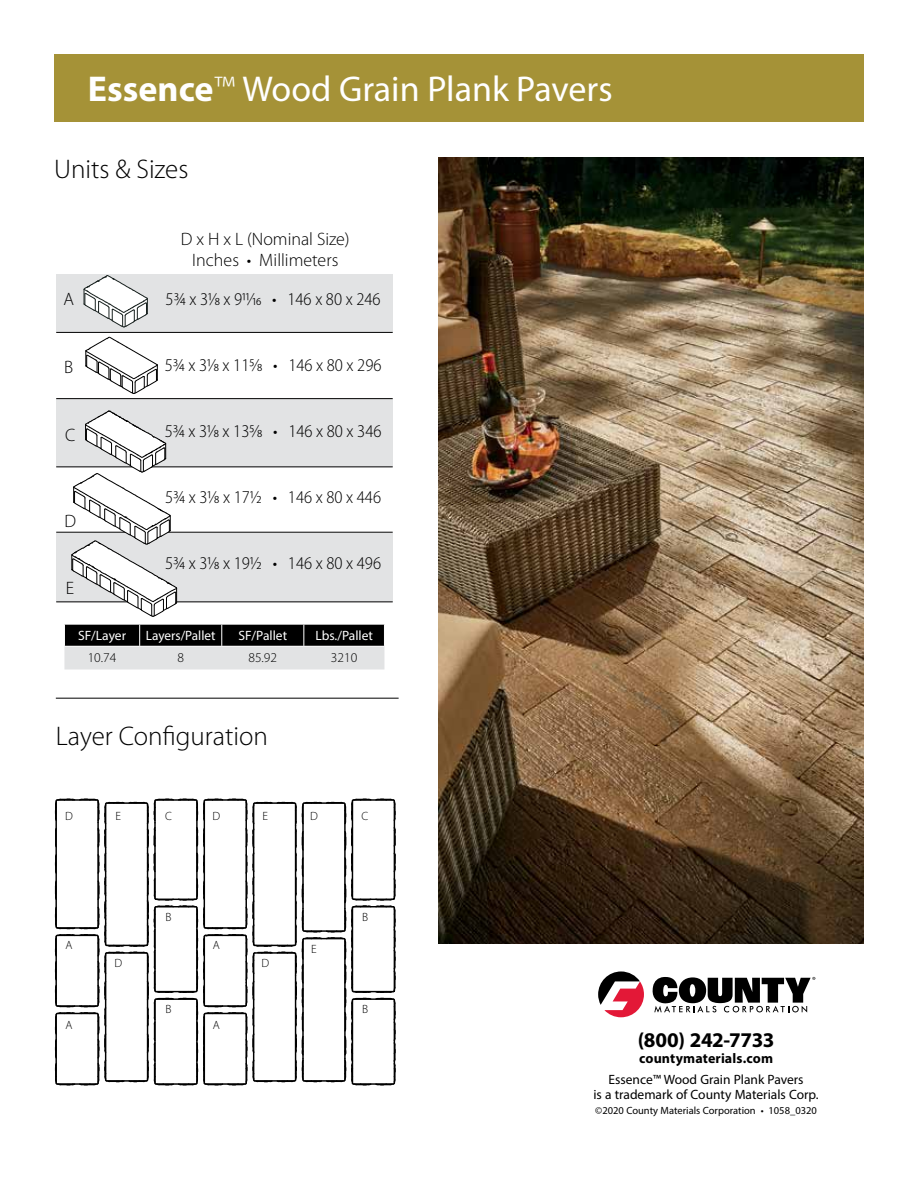
<style>
.page{position:relative;width:918px;height:1188px;background:#fff}
.page>*{position:absolute;margin:0;border:0;box-sizing:border-box;transform-origin:0 0}
.t1{font:36px "Myriad Pro";color:#fff}
.t2{font:300 27px "Myriad Pro";color:#000}
.t3{font:700 21px "Myriad Pro";letter-spacing:-.015em;color:#000}
.t4{font:300 semi-condensed 18px "Myriad Pro";color:#000}
.t5{font:300 18px/21.6px "Myriad Pro";color:#000;text-align:center}
.t6{font:700 13.95px "Myriad Pro";letter-spacing:.01em;color:#000}
.t7{font:13.5px/15px "Myriad Pro";color:#000;text-align:center}
.t8{font:13.5px "Myriad Pro";color:#fff}
.t9{font:300 13.5px "Myriad Pro";color:#000}
.t10{font:300 12px "Myriad Pro";color:#000}
.t11{font:10.5px "Myriad Pro";color:#000}
.s1{font-weight:700}
.s2{font-weight:300}
</style>
<div class="page">
<div style="left:54px;top:54px;width:810px;height:68px;background:#a59237"></div>
<svg style="left:598px;top:971px;width:46px;height:46px"></svg>
<svg style="left:652px;top:976px;width:163px;height:37px"></svg>
<img style="left:438px;top:158px;width:426px;height:786px">
<div style="left:56px;top:274px;width:337px;height:328px;background:#e2e3e4"></div>
<div style="left:50px;top:467px;width:366px;height:65px;background:#fff"></div>
<div style="left:50px;top:332px;width:366px;height:67px;background:#fff"></div>
<svg style="left:54px;top:798px;width:342px;height:288px"></svg>
<svg style="left:64px;top:624px;width:321px;height:46px;background:#7d7d7e"></svg>
<hr style="left:304px;top:646px;width:81px;height:1px;background:#fff">
<hr style="left:56px;top:398px;width:337px;height:1px;background:#000">
<hr style="left:56px;top:466px;width:337px;height:1px;background:#000">
<hr style="left:56px;top:532px;width:337px;height:1px;background:#000">
<hr style="left:56px;top:601px;width:337px;height:1px;background:#000">
<hr style="left:56px;top:332px;width:337px;height:1px;background:#000">
<svg style="left:83px;top:275px;width:65px;height:53px"></svg>
<svg style="left:85px;top:337px;width:73px;height:57px"></svg>
<svg style="left:71px;top:410px;width:106px;height:207px"></svg>
<hr style="left:56px;top:698px;width:343px;height:1px;background:#000">
<h1 class="t1" style="left:88px;top:67px;width:526px"><span class="s1">Essence</span><span class="s2">™</span> Wood Grain Plank Pavers</h1>
<h2 class="t2" style="left:54px;top:154px;width:136px">Units &amp; Sizes</h2>
<p class="t5" style="left:63px;top:288px;width:12px">A</p>
<p class="t5" style="left:64px;top:356px;width:11px">B</p>
<p class="t5" style="left:65px;top:424px;width:12px">C</p>
<p class="t5" style="left:65px;top:511px;width:13px">D</p>
<p class="t5" style="left:66px;top:578px;width:10px">E</p>
<p class="t5" style="left:181px;top:228px;width:170px">D x H x L (Nominal Size)<br>Inches • Millimeters</p>
<p class="t4" style="left:166px;top:289px;width:217px">53/4 x 31/8 x 911/16 • 146 x 80 x 246</p>
<p class="t4" style="left:165px;top:355px;width:218px">53/4 x 31/8 x 115/8 • 146 x 80 x 296</p>
<p class="t4" style="left:165px;top:421px;width:218px">53/4 x 31/8 x 135/8 • 146 x 80 x 346</p>
<p class="t4" style="left:165px;top:487px;width:218px">53/4 x 31/8 x 171/2 • 146 x 80 x 446</p>
<p class="t4" style="left:165px;top:553px;width:218px">53/4 x 31/8 x 191/2 • 146 x 80 x 496</p>
<p class="t8" style="left:78px;top:627px;width:50px">SF/Layer</p>
<p class="t8" style="left:146px;top:627px;width:71px">Layers/Pallet</p>
<p class="t8" style="left:238px;top:627px;width:50px">SF/Pallet</p>
<p class="t8" style="left:315px;top:627px;width:59px">Lbs./Pallet</p>
<p class="t9" style="left:88px;top:650px;width:30px">10.74</p>
<p class="t9" style="left:177px;top:650px;width:8px">8</p>
<p class="t9" style="left:248px;top:650px;width:30px">85.92</p>
<p class="t9" style="left:331px;top:650px;width:28px">3210</p>
<h2 class="t2" style="left:56px;top:721px;width:214px">Layer Configuration</h2>
<p class="t10" style="left:65px;top:810px;width:9px">D</p>
<p class="t10" style="left:115px;top:810px;width:7px">E</p>
<p class="t10" style="left:165px;top:810px;width:8px">C</p>
<p class="t10" style="left:212px;top:810px;width:9px">D</p>
<p class="t10" style="left:263px;top:810px;width:7px">E</p>
<p class="t10" style="left:310px;top:810px;width:9px">D</p>
<p class="t10" style="left:362px;top:810px;width:8px">C</p>
<p class="t10" style="left:165px;top:911px;width:8px">B</p>
<p class="t10" style="left:362px;top:911px;width:8px">B</p>
<p class="t10" style="left:65px;top:939px;width:9px">A</p>
<p class="t10" style="left:213px;top:939px;width:9px">A</p>
<p class="t10" style="left:114px;top:956px;width:9px">D</p>
<p class="t10" style="left:262px;top:956px;width:9px">D</p>
<p class="t10" style="left:311px;top:942px;width:7px">E</p>
<p class="t10" style="left:165px;top:1003px;width:8px">B</p>
<p class="t10" style="left:362px;top:1003px;width:8px">B</p>
<p class="t10" style="left:65px;top:1019px;width:9px">A</p>
<p class="t10" style="left:213px;top:1019px;width:9px">A</p>
<p class="t3" style="left:638px;top:1026px;width:138px">(800) 242-7733</p>
<p class="t6" style="left:639px;top:1050px;width:135px">countymaterials.com</p>
<p class="t7" style="left:593px;top:1072px;width:227px">Essence™ Wood Grain Plank Pavers<br>is a trademark of County Materials Corp.</p>
<p class="t11" style="left:595px;top:1104px;width:223px">©2020 County Materials Corporation • 1058_0320</p>
</div>
